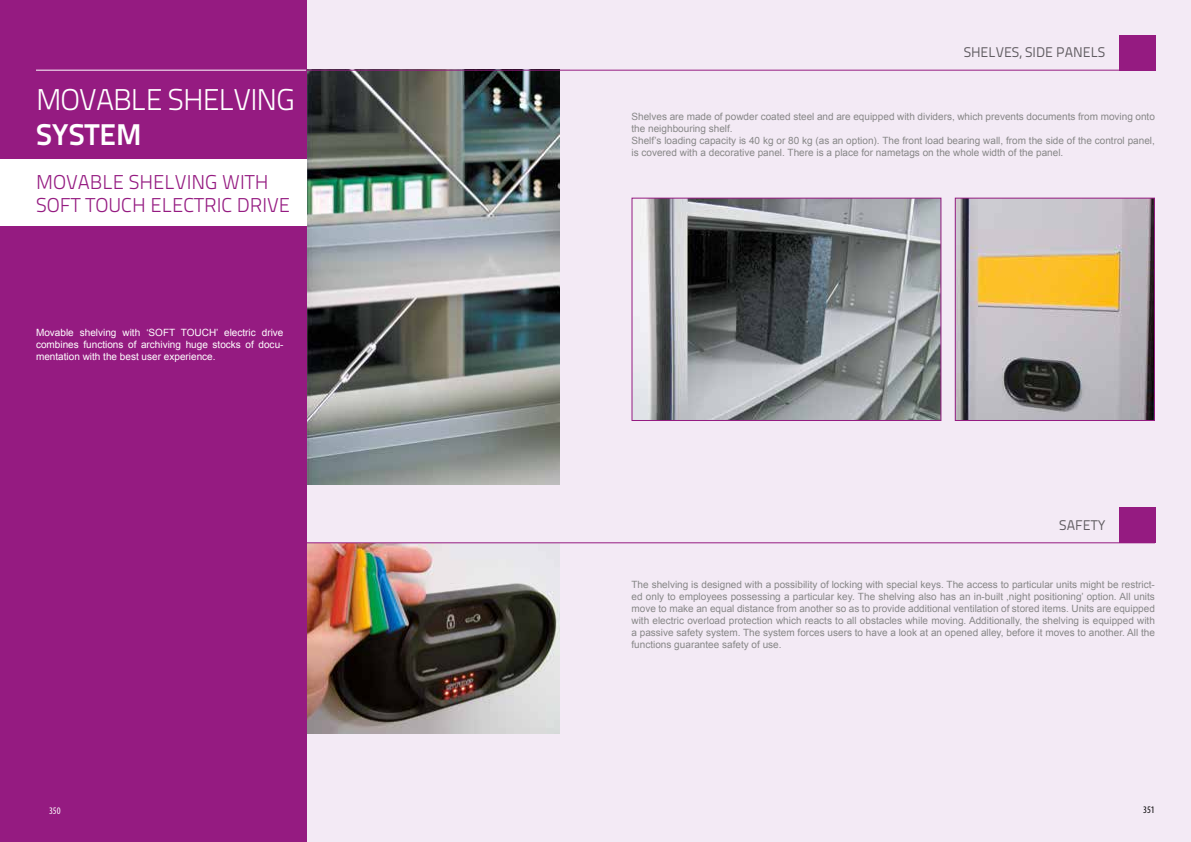
<style>
.page{position:relative;width:1191px;height:842px;background:#fff}
.page>*{position:absolute;margin:0;border:0;box-sizing:border-box;transform-origin:0 0}
.t1{font:300 30px "Titillium Text 22 L";letter-spacing:-.03em;color:#fff}
.t2{font:700 30px "Titillium Text 22 L";color:#fff}
.t3{font:300 20px/23px "Titillium Text 22 L";color:#951b81}
.t4{font:14px "Titillium Text 22 L";color:#000}
.t5{font:10px/12px "Arial";color:#878787}
.t6{font:10px/12px "Arial";color:#fff;text-align:justify}
.t7{font:condensed 10px "Myriad Pro";color:#fff}
.t8{font:condensed 10px "Myriad Pro";color:#000}
</style>
<div class="page">
<div style="left:298px;top:0;width:893px;height:842px;background:#f3eaf5"></div>
<img style="left:306px;top:543px;width:253px;height:190px">
<img style="left:306px;top:71px;width:253px;height:413px">
<div style="left:0;top:0;width:306px;height:842px;background:#951b81"></div>
<hr style="left:36px;top:70px;width:270px;height:1px;background:#fff">
<div style="left:0;top:159px;width:306px;height:67px;background:#fff"></div>
<hr style="left:306px;top:70px;width:849px;height:1px;background:#951b81">
<div style="left:1119px;top:35px;width:36px;height:36px;background:#951b81"></div>
<hr style="left:306px;top:542px;width:849px;height:1px;background:#951b81">
<div style="left:1119px;top:507px;width:36px;height:36px;background:#951b81"></div>
<img style="left:633px;top:200px;width:306px;height:219px">
<div style="left:631px;top:198px;width:310px;height:223px;border:1px solid #951b81"></div>
<img style="left:956px;top:200px;width:197px;height:219px">
<div style="left:954px;top:198px;width:201px;height:223px;border:1px solid #951b81"></div>
<h1 class="t1" style="left:36px;top:77px;width:260px">MOVABLE SHELVING</h1>
<h1 class="t2" style="left:36px;top:111px;width:107px">SYSTEM</h1>
<h2 class="t3" style="left:36px;top:169px;width:256px">MOVABLE SHELVING WITH<br>SOFT TOUCH ELECTRIC DRIVE</h2>
<p class="t6" style="left:36px;top:326px;width:249px">Movable shelving with ‘SOFT TOUCH’ electric drive combines functions of archiving huge stocks of docu&shy;mentation with the best user experience.</p>
<p class="t7" style="left:49px;top:804px;width:13px">350</p>
<h3 class="t4" style="left:963px;top:42px;width:143px">SHELVES, SIDE PANELS</h3>
<p class="t5" style="left:631px;top:110px;width:525px">Shelves are made of powder coated steel and are equipped with dividers, which prevents documents from moving onto the neighbouring shelf.<br>Shelf’s loading capacity is 40 kg or 80 kg (as an option). The front load bearing wall, from the side of the control panel, is covered with a decorative panel. There is a place for nametags on the whole width of the panel.</p>
<h3 class="t4" style="left:1059px;top:515px;width:48px">SAFETY</h3>
<p class="t5" style="left:631px;top:578px;width:525px;text-align:justify">The shelving is designed with a possibility of locking with special keys. The access to particular units might be restrict&shy;ed only to employees possessing a particular key. The shelving also has an in-built ‚night positioning’ option. All units move to make an equal distance from another so as to provide additional ventilation of stored items. Units are equipped with electric overload protection which reacts to all obstacles while moving. Additionally, the shelving is equipped with a passive safety system. The system forces users to have a look at an opened alley, before it moves to another. All the functions guarantee safety of use.</p>
<p class="t8" style="left:1143px;top:804px;width:13px">351</p>
</div>
